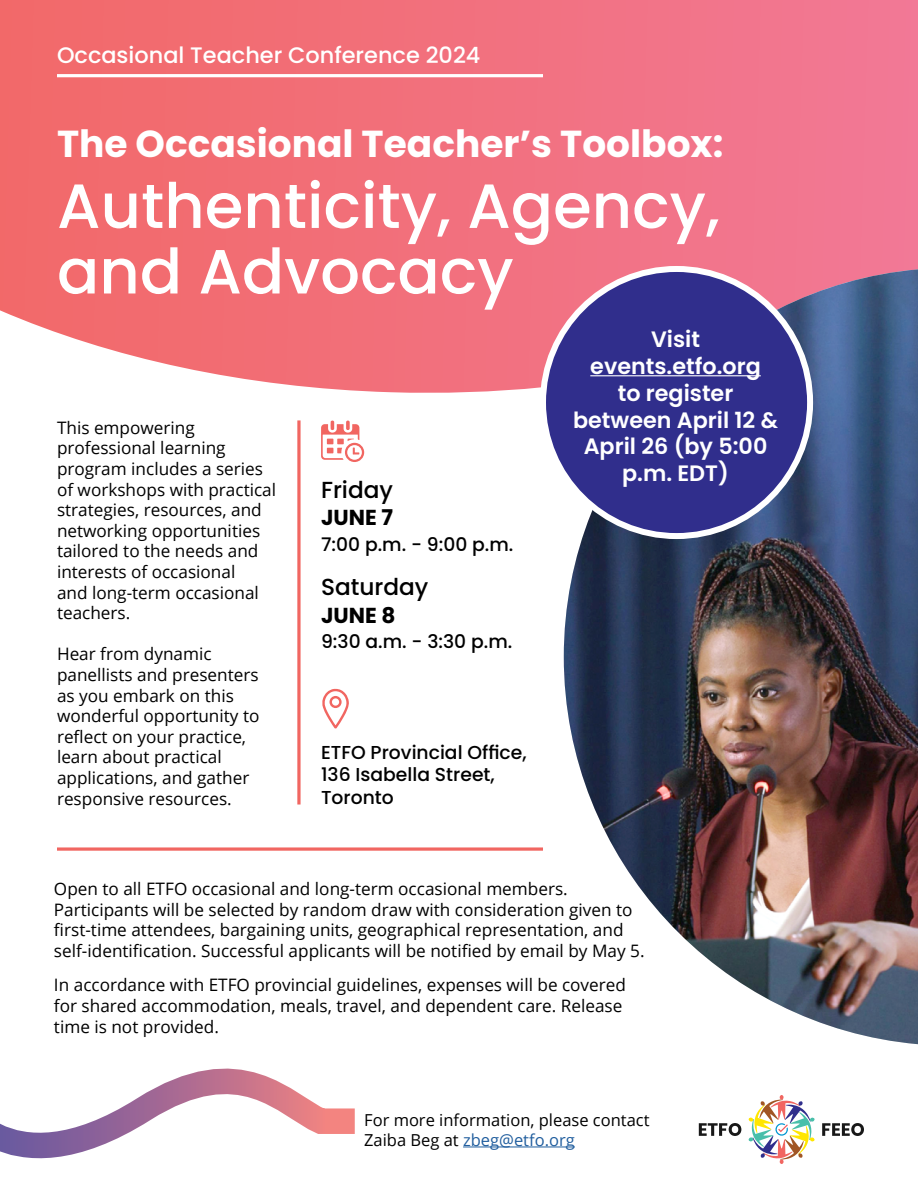
<style>
.page{position:relative;width:918px;height:1188px;background:#fff}
.page>*{position:absolute;margin:0;border:0;box-sizing:border-box;transform-origin:0 0}
.t1{font:500 62.4px/65.6px "Poppins";color:#fff}
.t2{font:700 37.5px "Poppins";color:#fff}
.t3{font:500 23.25px "Poppins";color:#000}
.t4{font:500 22.35px "Poppins";color:#fff}
.t5{font:600 22.2px/26.7px "Poppins";color:#fff;text-align:center}
.t6{font:700 21.6px "Poppins";color:#000}
.t7{font:500 18.75px/22.5px "Poppins";color:#000}
.t8{font:17.1px/20.5px "Open Sans";color:#000}
.t9{font:16.5px/19.8px "Open Sans";color:#000}
.s1{color:#215e9e}
</style>
<div class="page">
<svg style="left:0;top:0;width:918px;height:393px;background:#f27581"></svg>
<img style="left:564px;top:269px;width:354px;height:775px">
<svg style="left:297px;top:420px;width:4px;height:385px;background:#f3837f"></svg>
<svg style="left:57px;top:847px;width:486px;height:4px;background:#f3837f"></svg>
<hr style="left:57px;top:74px;width:486px;height:3px;background:#fff">
<svg style="left:321px;top:420px;width:43px;height:42px"></svg>
<svg style="left:322px;top:689px;width:27px;height:40px"></svg>
<svg style="left:699px;top:1123px;width:42px;height:13px"></svg>
<svg style="left:822px;top:1123px;width:42px;height:13px"></svg>
<svg style="left:748px;top:1095px;width:67px;height:69px"></svg>
<hr style="left:463px;top:1147px;width:112px;height:1px;background:#215e9e">
<div style="left:543px;top:269px;width:267px;height:267px;background:#302e8c;border-radius:50%"></div>
<hr style="left:590px;top:375px;width:171px;height:1px;background:#fff">
<div style="left:540px;top:266px;width:273px;height:273px;border:6px solid #fff;border-radius:50%"></div>
<svg style="left:0;top:1068px;width:355px;height:91px"></svg>
<h3 class="t4" style="left:57px;top:43px;width:425px">Occasional Teacher Conference 2024</h3>
<h2 class="t2" style="left:57px;top:123px;width:668px">The Occasional Teacher’s Toolbox:</h2>
<h1 class="t1" style="left:57px;top:174px;width:664px">Authenticity, Agency, and Advocacy</h1>
<p class="t8" style="left:57px;top:417px;width:221px">This empowering professional learning program includes a series of workshops with practical strategies, resources, and networking opportunities tailored to the needs and interests of occasional<br>and long-term occasional teachers.</p>
<p class="t8" style="left:57px;top:643px;width:204px">Hear from dynamic panellists and presenters as you embark on this wonderful opportunity to reflect on your practice, learn about practical applications, and gather responsive resources.</p>
<h3 class="t3" style="left:321px;top:476px;width:73px">Friday</h3>
<p class="t6" style="left:321px;top:504px;width:73px">JUNE 7</p>
<p class="t7" style="left:321px;top:533px;width:194px">7:00 p.m. - 9:00 p.m.</p>
<h3 class="t3" style="left:321px;top:573px;width:109px">Saturday</h3>
<p class="t6" style="left:321px;top:603px;width:76px">JUNE 8</p>
<p class="t7" style="left:321px;top:630px;width:193px">9:30 a.m. - 3:30 p.m.</p>
<p class="t7" style="left:321px;top:741px;width:207px">ETFO Provincial Office,<br>136 Isabella Street,<br>Toronto</p>
<p class="t5" style="left:573px;top:326px;width:206px">Visit events.etfo.org<br>to register between April 12 &amp;<br>April 26 (by 5:00 p.m. EDT)</p>
<p class="t8" style="left:54px;top:878px;width:592px">Open to all ETFO occasional and long-term occasional members.<br>Participants will be selected by random draw with consideration given to first-time attendees, bargaining units, geographical representation, and self-identification. Successful applicants will be notified by email by May 5.</p>
<p class="t8" style="left:54px;top:974px;width:574px">In accordance with ETFO provincial guidelines, expenses will be covered for shared accommodation, meals, travel, and dependent care. Release time is not provided.</p>
<p class="t9" style="left:364px;top:1110px;width:287px">For more information, please contact<br>Zaiba Beg at <span class="s1">zbeg@etfo.org</span></p>
</div>
